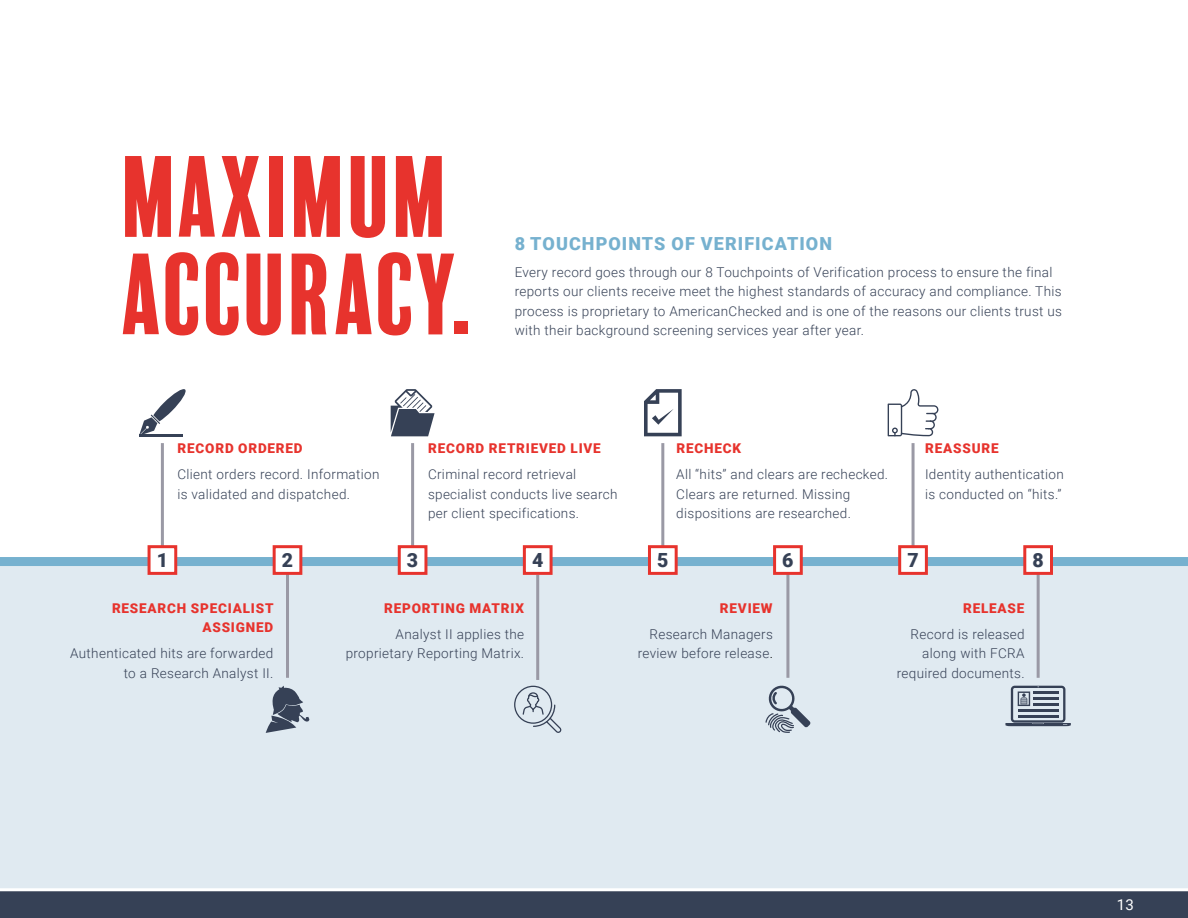
<style>
.page{position:relative;width:1188px;height:918px;background:#fff}
.page>*{position:absolute;margin:0;border:0;box-sizing:border-box;transform-origin:0 0}
.t1{font:105px/97.5px "Balboa Plus Fill";letter-spacing:-.035em;color:#e7332d}
.t2{font:900 19.5px "Roboto";color:#364156}
.t3{font:900 18px "Roboto";letter-spacing:.06em;color:#76b1cf}
.t4{font:15px "Roboto";color:#fff}
.t5{font:300 13.5px/19.5px "Roboto";letter-spacing:.025em;color:#364156}
.t6{font:900 13.5px/19.5px "Roboto";letter-spacing:.06em;color:#e7332d;text-align:right}
.s1{color:#000}
</style>
<div class="page">
<div style="left:0;top:566px;width:1188px;height:325px;background:#e0eaf1"></div>
<div style="left:0;top:557px;width:1188px;height:9px;background:#76b1cf"></div>
<hr style="left:161px;top:443px;width:3px;height:105px;background:#9a99a5">
<hr style="left:286px;top:573px;width:3px;height:105px;background:#9a99a5">
<hr style="left:411px;top:443px;width:3px;height:105px;background:#9a99a5">
<hr style="left:536px;top:575px;width:3px;height:105px;background:#9a99a5">
<hr style="left:661px;top:443px;width:3px;height:105px;background:#9a99a5">
<hr style="left:786px;top:573px;width:3px;height:105px;background:#9a99a5">
<hr style="left:912px;top:443px;width:3px;height:105px;background:#9a99a5">
<hr style="left:1037px;top:573px;width:3px;height:105px;background:#9a99a5">
<div style="left:149px;top:547px;width:27px;height:26px;background:#fff"></div>
<div style="left:148px;top:545px;width:29px;height:30px;border:3px solid #e7332d"></div>
<div style="left:649px;top:547px;width:27px;height:26px;background:#fff"></div>
<div style="left:648px;top:545px;width:30px;height:30px;border:3px solid #e7332d"></div>
<div style="left:274px;top:547px;width:27px;height:26px;background:#fff"></div>
<div style="left:273px;top:545px;width:29px;height:30px;border:3px solid #e7332d"></div>
<div style="left:775px;top:547px;width:26px;height:26px;background:#fff"></div>
<div style="left:773px;top:545px;width:30px;height:30px;border:3px solid #e7332d"></div>
<div style="left:399px;top:547px;width:27px;height:26px;background:#fff"></div>
<div style="left:398px;top:545px;width:29px;height:30px;border:3px solid #e7332d"></div>
<div style="left:900px;top:547px;width:26px;height:26px;background:#fff"></div>
<div style="left:898px;top:545px;width:30px;height:30px;border:3px solid #e7332d"></div>
<div style="left:524px;top:547px;width:27px;height:26px;background:#fff"></div>
<div style="left:523px;top:545px;width:30px;height:30px;border:3px solid #e7332d"></div>
<div style="left:1025px;top:547px;width:27px;height:26px;background:#fff"></div>
<div style="left:1023px;top:545px;width:30px;height:30px;border:3px solid #e7332d"></div>
<svg style="left:139px;top:389px;width:47px;height:45px"></svg>
<hr style="left:139px;top:434px;width:44px;height:2px;background:#364156">
<svg style="left:391px;top:389px;width:44px;height:47px"></svg>
<svg style="left:266px;top:686px;width:43px;height:47px"></svg>
<svg style="left:514px;top:686px;width:47px;height:47px"></svg>
<svg style="left:765px;top:685px;width:46px;height:48px"></svg>
<svg style="left:1005px;top:686px;width:66px;height:40px"></svg>
<hr style="left:1033px;top:692px;width:26px;height:2px;background:#364156">
<hr style="left:1033px;top:698px;width:26px;height:2px;background:#364156">
<hr style="left:1033px;top:704px;width:26px;height:2px;background:#364156">
<hr style="left:1018px;top:710px;width:41px;height:2px;background:#364156">
<hr style="left:1018px;top:715px;width:41px;height:3px;background:#364156">
<svg style="left:644px;top:389px;width:38px;height:47px"></svg>
<svg style="left:888px;top:389px;width:51px;height:47px"></svg>
<div style="left:0;top:891px;width:1188px;height:27px;background:#364156"></div>
<hr style="left:0;top:888px;width:1188px;height:3px;background:#fff">
<h1 class="t1" style="left:122px;top:149px;width:360px">MAXIMUM<br>ACCURACY.</h1>
<h3 class="t3" style="left:515px;top:231px;width:319px">8 TOUCHPOINTS OF VERIFICATION</h3>
<p class="t5" style="left:515px;top:262px;width:549px">Every record goes through our 8 Touchpoints of Verification process to ensure the final reports our clients receive meet the highest standards of accuracy and compliance. This process is proprietary to AmericanChecked and is one of the reasons our clients trust us with their background screening services year after year.</p>
<p class="t6" style="left:178px;top:438px;width:126px">RECORD ORDERED</p>
<p class="t5" style="left:177px;top:464px;width:204px">Client orders record. Information is validated and dispatched.</p>
<p class="t6" style="left:428px;top:438px;width:174px">RECORD RETRIEVED LIVE</p>
<p class="t5" style="left:428px;top:464px;width:191px">Criminal record retrieval specialist conducts live search per client specifications.</p>
<p class="t6" style="left:677px;top:438px;width:66px">RECHECK</p>
<p class="t5" style="left:676px;top:464px;width:213px">All “hits” and clears are rechecked.<br>Clears are returned. Missing dispositions are researched.</p>
<p class="t6" style="left:925px;top:438px;width:75px">REASSURE</p>
<p class="t5" style="left:925px;top:464px;width:140px">Identity authentication is conducted on “hits.”</p>
<h2 class="t2" style="left:157px;top:547px;width:13px">1</h2>
<h2 class="t2" style="left:282px;top:547px;width:13px">2</h2>
<h2 class="t2" style="left:407px;top:547px;width:13px">3</h2>
<h2 class="t2" style="left:532px;top:547px;width:13px">4</h2>
<h2 class="t2" style="left:657px;top:547px;width:13px">5</h2>
<h2 class="t2" style="left:782px;top:547px;width:13px">6</h2>
<h2 class="t2" style="left:907px;top:547px;width:13px">7</h2>
<h2 class="t2" style="left:1033px;top:547px;width:13px">8</h2>
<p class="t6" style="left:112px;top:597px;width:163px">RESEARCH SPECIALIST<br>ASSIGNED</p>
<p class="t5" style="left:70px;top:643px;width:205px;text-align:right">Authenticated hits are forwarded to a Research Analyst II.</p>
<p class="t6" style="left:384px;top:597px;width:141px">REPORTING MATRIX</p>
<p class="t5" style="left:346px;top:624px;width:180px;text-align:right">Analyst II applies the proprietary Reporting Matrix.</p>
<p class="t6" style="left:720px;top:597px;width:54px">REVIEW</p>
<p class="t5" style="left:638px;top:624px;width:137px;text-align:right">Research Managers review before release<span class="s1">.</span></p>
<p class="t6" style="left:963px;top:597px;width:63px">RELEASE</p>
<p class="t5" style="left:897px;top:624px;width:129px;text-align:right">Record is released along with FCRA required documents.</p>
<p class="t4" style="left:1117px;top:894px;width:19px">13</p>
</div>
